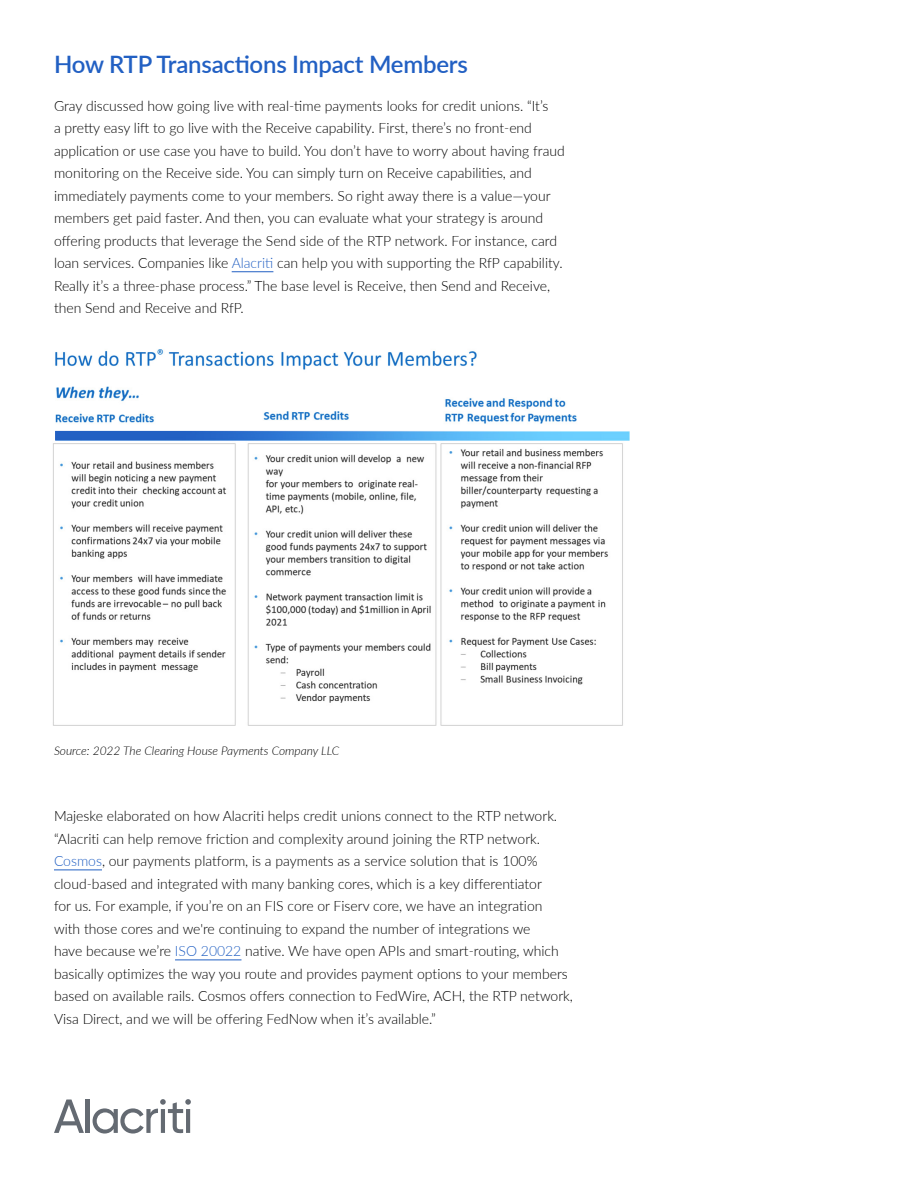
<style>
.page{position:relative;width:918px;height:1188px;background:#fff}
.page>*{position:absolute;margin:0;border:0;box-sizing:border-box;transform-origin:0 0}
.t1{font:600 24px "Lato";letter-spacing:-.01em;color:#2260c3}
.t2{font:300 14.25px/22.5px "Lato";color:#000}
.t3{font:italic 300 12px "Lato";color:#000}
.s1{color:#2260c3}
</style>
<div class="page">
<svg style="left:54px;top:1100px;width:30px;height:33px"></svg>
<hr style="left:86px;top:1100px;width:4px;height:33px;background:#646a72">
<svg style="left:93px;top:1099px;width:98px;height:35px"></svg>
<hr style="left:232px;top:271px;width:41px;height:1px;background:#2260c3">
<img style="left:55px;top:349px;width:422px;height:21px">
<img style="left:53px;top:386px;width:577px;height:340px">
<hr style="left:54px;top:870px;width:48px;height:1px;background:#2260c3">
<hr style="left:175px;top:960px;width:66px;height:1px;background:#2260c3">
<h1 class="t1" style="left:54px;top:47px;width:415px">How RTP Transactions Impact Members</h1>
<p class="t2" style="left:54px;top:94px;width:512px">Gray discussed how going live with real-time payments looks for credit unions. “It’s<br>a pretty easy lift to go live with the Receive capability. First, there’s no front-end application or use case you have to build. You don’t have to worry about having fraud monitoring on the Receive side. You can simply turn on Receive capabilities, and immediately payments come to your members. So right away there is a value—your members get paid faster. And then, you can evaluate what your strategy is around offering products that leverage the Send side of the RTP network. For instance, card loan services. Companies like <span class="s1">Alacriti</span> can help you with supporting the RfP capability.<br>Really it’s a three-phase process.” The base level is Receive, then Send and Receive, then Send and Receive and RfP.</p>
<p class="t3" style="left:54px;top:742px;width:287px">Source: 2022 The Clearing House Payments Company LLC</p>
<p class="t2" style="left:54px;top:805px;width:521px">Majeske elaborated on how Alacriti helps credit unions connect to the RTP network. “Alacriti can help remove friction and complexity around joining the RTP network.<br><span class="s1">Cosmos</span>, our payments platform, is a payments as a service solution that is 100% cloud-based and integrated with many banking cores, which is a key differentiator<br>for us. For example, if you’re on an FIS core or Fiserv core, we have an integration<br>with those cores and we're continuing to expand the number of integrations we<br>have because we’re <span class="s1">ISO 20022</span> native. We have open APIs and smart-routing, which basically optimizes the way you route and provides payment options to your members based on available rails. Cosmos offers connection to FedWire, ACH, the RTP network, Visa Direct, and we will be offering FedNow when it’s available.”</p>
</div>
